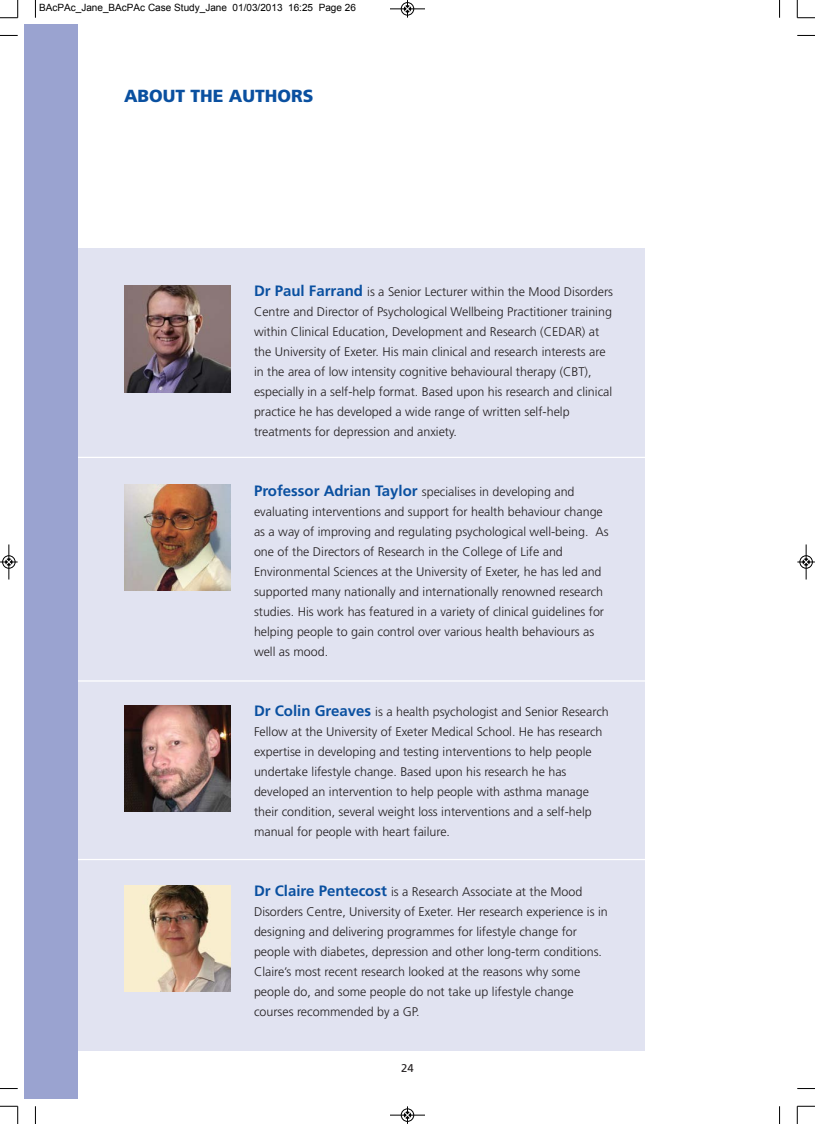
<style>
.page{position:relative;width:815px;height:1124px;background:#fff}
.page>*{position:absolute;margin:0;border:0;box-sizing:border-box;transform-origin:0 0}
.t1{font:900 17.5px "Frutiger";color:#0a50a0}
.t2{font:300 12.5px/20px "Frutiger";color:#231f20}
.t3{font:11.25px "Frutiger";color:#231f20}
.t4{font:10px "Arial";color:#000}
.s1{font-weight:700;font-size:15px;color:#0a50a0}
</style>
<div class="page">
<div style="left:25px;top:248px;width:620px;height:802px;background:#e1e3f1"></div>
<img style="left:124px;top:286px;width:106px;height:106px">
<img style="left:124px;top:484px;width:106px;height:106px">
<img style="left:124px;top:705px;width:106px;height:106px">
<img style="left:124px;top:885px;width:106px;height:106px">
<hr style="left:35px;top:456px;width:621px;height:2px;background:#fff">
<hr style="left:35px;top:680px;width:621px;height:1px;background:#fff">
<hr style="left:35px;top:858px;width:621px;height:2px;background:#fff">
<div style="left:25px;top:25px;width:53px;height:1073px;background:#9aa3d0"></div>
<svg style="left:35px;top:0;width:1px;height:18px"></svg>
<svg style="left:0;top:35px;width:18px;height:1px"></svg>
<svg style="left:779px;top:0;width:1px;height:18px"></svg>
<svg style="left:797px;top:35px;width:18px;height:1px"></svg>
<svg style="left:35px;top:1106px;width:1px;height:17px"></svg>
<svg style="left:0;top:1088px;width:18px;height:1px"></svg>
<svg style="left:779px;top:1106px;width:1px;height:17px"></svg>
<svg style="left:797px;top:1088px;width:18px;height:1px"></svg>
<svg style="left:0;top:0;width:19px;height:19px"></svg>
<svg style="left:797px;top:0;width:18px;height:19px"></svg>
<svg style="left:0;top:1105px;width:19px;height:18px"></svg>
<svg style="left:797px;top:1105px;width:18px;height:18px"></svg>
<div style="left:401px;top:2px;width:13px;height:14px;border:1px solid #fff;border-radius:50%"></div>
<hr style="left:390px;top:9px;width:35px;height:1px;background:#000">
<div style="left:401px;top:2px;width:13px;height:13px;border:1px solid #000;border-radius:50%"></div>
<svg style="left:404px;top:0;width:7px;height:18px"></svg>
<hr style="left:390px;top:1114px;width:35px;height:1px;background:#000">
<div style="left:401px;top:1108px;width:13px;height:13px;border:1px solid #000;border-radius:50%"></div>
<svg style="left:404px;top:1106px;width:7px;height:17px"></svg>
<div style="left:2px;top:555px;width:14px;height:13px;border:1px solid #fff;border-radius:50%"></div>
<hr style="left:9px;top:544px;width:1px;height:35px;background:#000">
<div style="left:2px;top:555px;width:13px;height:13px;border:1px solid #000;border-radius:50%"></div>
<svg style="left:0;top:558px;width:18px;height:7px"></svg>
<div style="left:799px;top:555px;width:14px;height:13px;border:1px solid #fff;border-radius:50%"></div>
<hr style="left:806px;top:544px;width:1px;height:35px;background:#000">
<div style="left:800px;top:555px;width:13px;height:13px;border:1px solid #000;border-radius:50%"></div>
<svg style="left:797px;top:558px;width:18px;height:7px"></svg>
<p class="t4" style="left:39px;top:1px;width:318px">BAcPAc_Jane_BAcPAc Case Study_Jane 01/03/2013 16:25 Page 26</p>
<h1 class="t1" style="left:124px;top:89px;width:191px">ABOUT THE AUTHORS</h1>
<p class="t2" style="left:254px;top:282px;width:360px"><span class="s1">Dr Paul Farrand</span> is a Senior Lecturer within the Mood Disorders Centre and Director of Psychological Wellbeing Practitioner training within Clinical Education, Development and Research (CEDAR) at the University of Exeter. His main clinical and research interests are in the area of low intensity cognitive behavioural therapy (CBT), especially in a self-help format. Based upon his research and clinical practice he has developed a wide range of written self-help treatments for depression and anxiety.</p>
<p class="t2" style="left:254px;top:482px;width:356px"><span class="s1">Professor Adrian Taylor</span> specialises in developing and evaluating interventions and support for health behaviour change as a way of improving and regulating psychological well-being. As one of the Directors of Research in the College of Life and Environmental Sciences at the University of Exeter, he has led and supported many nationally and internationally renowned research studies. His work has featured in a variety of clinical guidelines for helping people to gain control over various health behaviours as well as mood.</p>
<p class="t2" style="left:254px;top:702px;width:356px"><span class="s1">Dr Colin Greaves</span> is a health psychologist and Senior Research Fellow at the University of Exeter Medical School. He has research expertise in developing and testing interventions to help people undertake lifestyle change. Based upon his research he has developed an intervention to help people with asthma manage their condition, several weight loss interventions and a self-help manual for people with heart failure.</p>
<p class="t2" style="left:254px;top:882px;width:355px"><span class="s1">Dr Claire Pentecost</span> is a Research Associate at the Mood Disorders Centre, University of Exeter. Her research experience is in designing and delivering programmes for lifestyle change for people with diabetes, depression and other long-term conditions.<br>Claire’s most recent research looked at the reasons why some people do, and some people do not take up lifestyle change courses recommended by a GP.</p>
<p class="t3" style="left:401px;top:1063px;width:14px">24</p>
</div>
